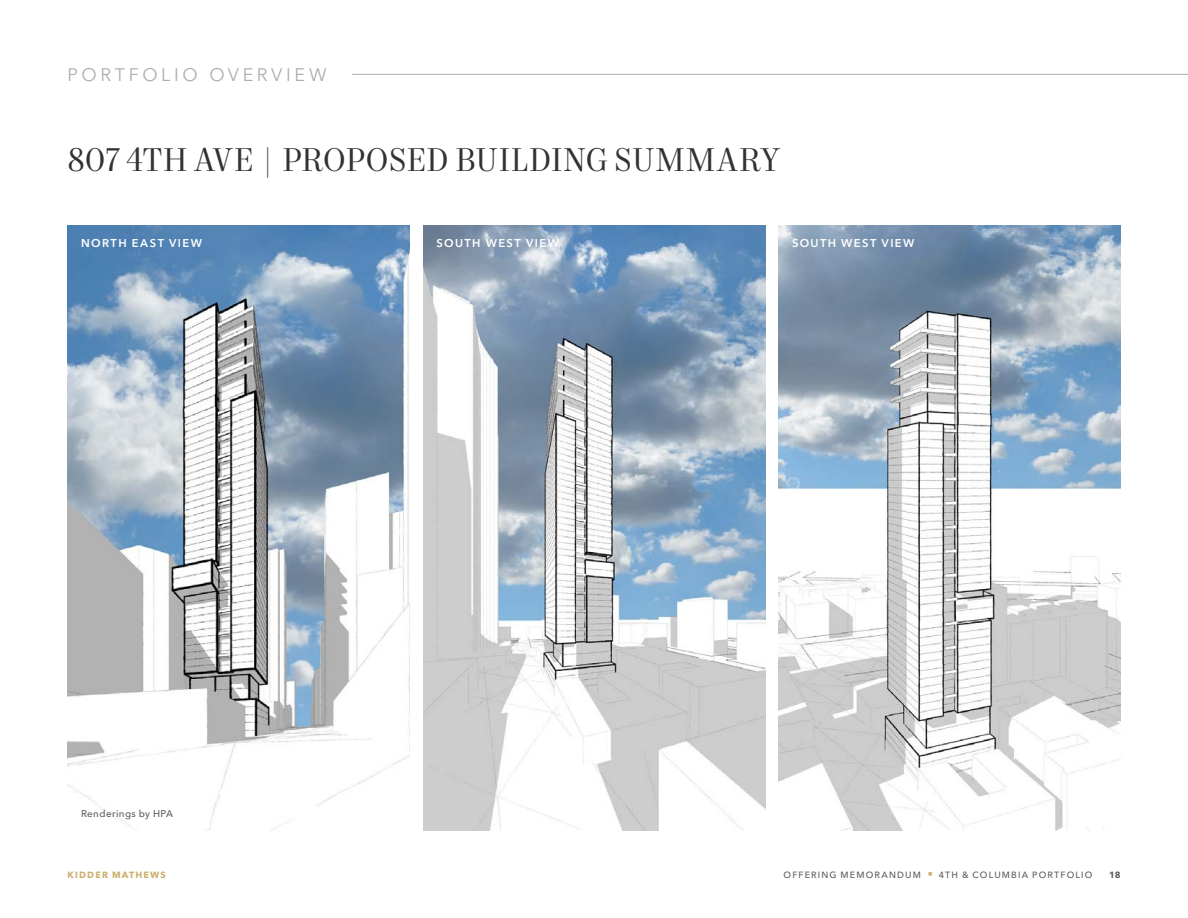
<style>
.page{position:relative;width:1188px;height:918px;background:#fff}
.page>*{position:absolute;margin:0;border:0;box-sizing:border-box;transform-origin:0 0}
.Headline_-_Level_2_-_Charcoal_2023{font:33px "Mort Modern 08";letter-spacing:-.005em;color:#313234}
.Section_Identifier_-_Sterling_2023{font:18px "Avenir Next LT Pro";letter-spacing:.2em;color:#afabac}
.Picture_Label_-_White_2023{font:600 11.25px "Avenir Next LT Pro";letter-spacing:.125em;color:#fff}
.Notes_-_Ash_2023{font:500 9.75px "Avenir Next LT Pro";letter-spacing:.04em;color:#5e5d5d}
.t1{font:500 9px "Avenir Next LT Pro";letter-spacing:.13em;color:#5e5d5d}
.t2{font:700 9px "Avenir Next LT Pro";letter-spacing:.13em;color:#cbae6b}
.t3{font:700 9px "Avenir Next LT Pro";color:#5e5d5d}
.s1{color:#cbae6b}
</style>
<div class="page">
<img style="left:68px;top:226px;width:342px;height:604px">
<img style="left:423px;top:226px;width:342px;height:604px">
<img style="left:778px;top:226px;width:342px;height:604px">
<hr style="left:352px;top:74px;width:836px;height:1px;background:#afabac">
<p class="Section_Identifier_-_Sterling_2023" style="left:68px;top:64px;width:261px">PORTFOLIO OVERVIEW</p>
<p class="Headline_-_Level_2_-_Charcoal_2023" style="left:68px;top:140px;width:714px">807 4TH AVE | PROPOSED BUILDING SUMMARY</p>
<p class="Picture_Label_-_White_2023" style="left:81px;top:236px;width:123px">NORTH EAST VIEW</p>
<p class="Picture_Label_-_White_2023" style="left:436px;top:236px;width:124px">SOUTH WEST VIEW</p>
<p class="Picture_Label_-_White_2023" style="left:792px;top:236px;width:124px">SOUTH WEST VIEW</p>
<p class="Notes_-_Ash_2023" style="left:81px;top:808px;width:94px">Renderings by HPA</p>
<p class="t2" style="left:68px;top:869px;width:100px">KIDDER MATHEWS</p>
<p class="t1" style="left:784px;top:869px;width:310px">OFFERING MEMORANDUM <span class="s1">■</span> 4TH &amp; COLUMBIA PORTFOLIO</p>
<p class="t3" style="left:1109px;top:869px;width:13px">18</p>
</div>
